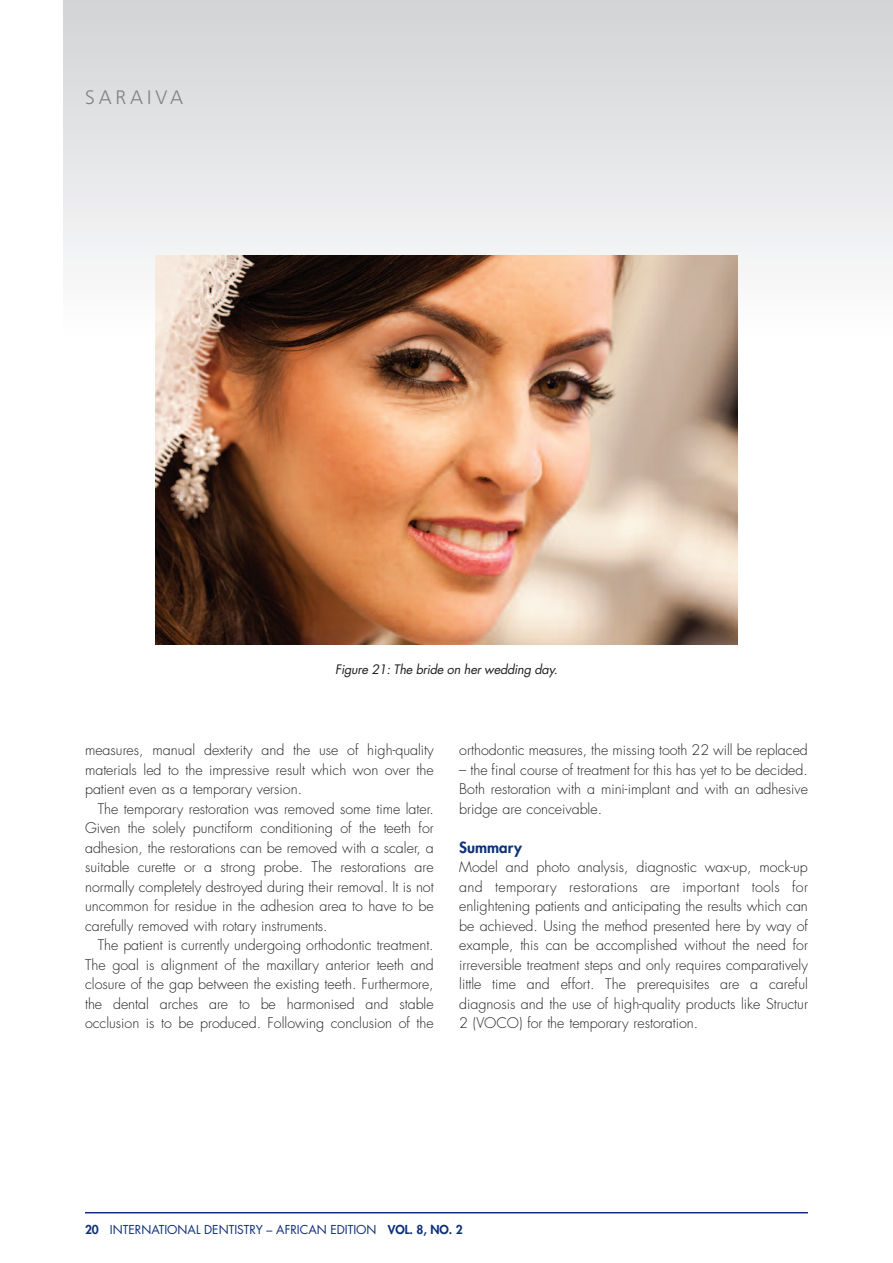
<style>
.page{position:relative;width:893px;height:1263px;background:#fff}
.page>*{position:absolute;margin:0;border:0;box-sizing:border-box;transform-origin:0 0}
.t1{font:300 19.5px "Frutiger";letter-spacing:.2em;color:#808285}
.t2{font:800 15px "Futura";color:#0d3079}
.t3{font:300 14.25px/19.5px "Futura";color:#231f20;text-align:justify}
.t4{font:italic 12.75px "Futura";letter-spacing:-.02em;color:#231f20}
.t5{font:12px "Futura";color:#0d3079}
.s1{font-weight:800}
</style>
<div class="page">
<div style="left:64px;top:0;width:829px;height:334px;background:linear-gradient(to bottom,#d2d3d6,#fdfdfe)"></div>
<hr style="left:85px;top:1212px;width:723px;height:1px;background:#0d3079">
<img style="left:155px;top:255px;width:582px;height:389px">
<h1 class="t1" style="left:85px;top:89px;width:100px">SARAIVA</h1>
<p class="t4" style="left:335px;top:664px;width:224px">Figure 21: The bride on her wedding day.</p>
<p class="t3" style="left:85px;top:741px;width:350px">measures, manual dexterity and the use of high-quality materials led to the impressive result which won over the patient even as a temporary version.</p>
<p class="t3" style="left:85px;top:800px;width:350px;text-indent:13px">The temporary restoration was removed some time later.<br>Given the solely punctiform conditioning of the teeth for adhesion, the restorations can be removed with a scaler, a suitable curette or a strong probe. The restorations are normally completely destroyed during their removal. It is not uncommon for residue in the adhesion area to have to be carefully removed with rotary instruments.</p>
<p class="t3" style="left:85px;top:936px;width:350px;text-indent:13px">The patient is currently undergoing orthodontic treatment.<br>The goal is alignment of the maxillary anterior teeth and closure of the gap between the existing teeth. Furthermore, the dental arches are to be harmonised and stable occlusion is to be produced. Following conclusion of the</p>
<p class="t3" style="left:459px;top:741px;width:350px">orthodontic measures, the missing tooth 22 will be replaced</p>
<p class="t3" style="left:459px;top:761px;width:350px">– the final course of treatment for this has yet to be decided.<br>Both restoration with a mini-implant and with an adhesive bridge are conceivable.</p>
<p class="t2" style="left:459px;top:840px;width:64px">Summary</p>
<p class="t3" style="left:459px;top:858px;width:350px">Model and photo analysis, diagnostic wax-up, mock-up and temporary restorations are important tools for enlightening patients and anticipating the results which can be achieved. Using the method presented here by way of example, this can be accomplished without the need for irreversible treatment steps and only requires comparatively little time and effort. The prerequisites are a careful diagnosis and the use of high-quality products like Structur 2 (VOCO) for the temporary restoration.</p>
<p class="t5" style="left:85px;top:1224px;width:379px"><span class="s1">20</span> INTERNATIONAL DENTISTRY – AFRICAN EDITION <span class="s1">VOL. 8, NO. 2</span></p>
</div>
